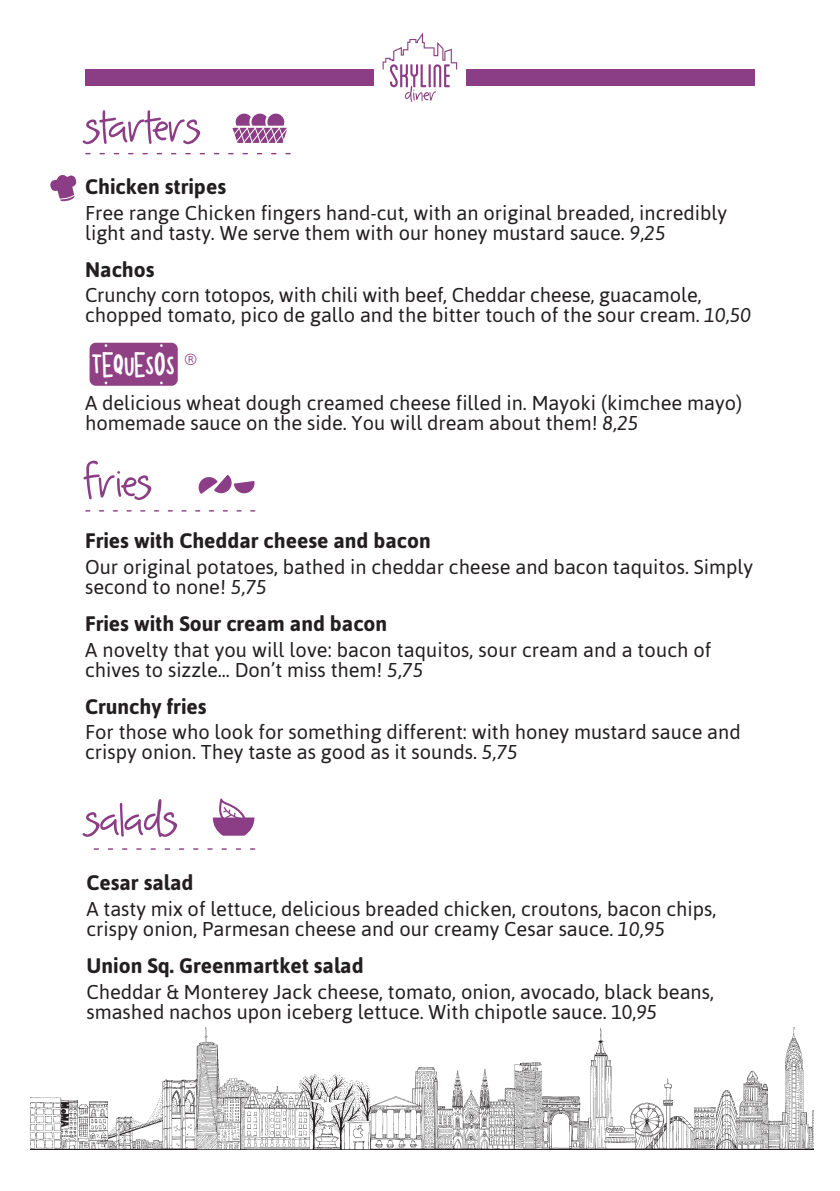
<style>
.page{position:relative;width:840px;height:1191px;background:#fff}
.page>*{position:absolute;margin:0;border:0;box-sizing:border-box;transform-origin:0 0}
.Titulos{font:64px "somethinginyoureyes";color:#8b3e85}
.t1{font:36.6px "MORGENTA";color:#fff;scale:.96 1}
.t2{font:28.4px "MORGENTA";color:#fff;scale:.96 1}
.Platos{font:700 21px "Asap";color:#231f20}
.Descripcion{font:20px/20px "Asap";color:#231f20}
.Ingredientes-salsas{font:16px "Asap";color:#904185}
.s1{font-style:italic}
.s2{font-size:36.2px}
</style>
<div class="page">
<svg style="left:86px;top:153px;width:204px;height:1px"></svg>
<div style="left:234px;top:112px;width:19px;height:19px;background:#8b3e85;border-radius:50%"></div>
<div style="left:233px;top:111px;width:21px;height:21px;border:2px solid #fff;border-radius:50%"></div>
<div style="left:250px;top:112px;width:19px;height:19px;background:#8b3e85;border-radius:50%"></div>
<div style="left:249px;top:111px;width:21px;height:21px;border:2px solid #fff;border-radius:50%"></div>
<div style="left:266px;top:112px;width:19px;height:19px;background:#8b3e85;border-radius:50%"></div>
<div style="left:265px;top:111px;width:21px;height:21px;border:2px solid #fff;border-radius:50%"></div>
<svg style="left:232px;top:124px;width:56px;height:19px"></svg>
<div style="left:85px;top:69px;width:288px;height:17px;background:#8b3e85"></div>
<div style="left:466px;top:69px;width:288px;height:17px;background:#8b3e85"></div>
<svg style="left:382px;top:32px;width:75px;height:70px"></svg>
<svg style="left:86px;top:510px;width:168px;height:1px"></svg>
<img style="left:30px;top:1027px;width:782px;height:122px">
<svg style="left:198px;top:475px;width:57px;height:19px"></svg>
<svg style="left:50px;top:175px;width:27px;height:26px"></svg>
<div style="left:89px;top:343px;width:89px;height:43px;background:#904186;border-radius:6px"></div>
<svg style="left:94px;top:848px;width:160px;height:1px"></svg>
<svg style="left:213px;top:798px;width:41px;height:37px"></svg>
<p class="Titulos" style="left:85px;top:104px;width:117px">starters</p>
<p class="Platos" style="left:85px;top:174px;width:142px">Chicken stripes</p>
<p class="Descripcion" style="left:85px;top:202px;width:643px">Free range Chicken fingers hand-cut, with an original breaded, incredibly light and tasty. We serve them with our honey mustard sauce. <span class="s1">9,25</span></p>
<p class="Platos" style="left:85px;top:257px;width:71px">Nachos</p>
<p class="Descripcion" style="left:85px;top:285px;width:667px">Crunchy corn totopos, with chili with beef, Cheddar cheese, guacamole, chopped tomato, pico de gallo and the bitter touch of the sour cream. <span class="s1">10,50</span></p>
<p class="t2" style="left:92px;top:347px;width:87px">TE UES S</p>
<p class="t1" style="left:114px;top:348px;width:56px">Q <span class="s2">O</span></p>
<p class="Ingredientes-salsas" style="left:185px;top:350px;width:13px">®</p>
<p class="Descripcion" style="left:85px;top:393px;width:658px">A delicious wheat dough creamed cheese filled in. Mayoki (kimchee mayo) homemade sauce on the side. You will dream about them! <span class="s1">8,25</span></p>
<p class="Titulos" style="left:85px;top:459px;width:68px">fries</p>
<p class="Platos" style="left:85px;top:528px;width:347px">Fries with Cheddar cheese and bacon</p>
<p class="Descripcion" style="left:85px;top:557px;width:669px">Our original potatoes, bathed in cheddar cheese and bacon taquitos. Simply second to none! <span class="s1">5,75</span></p>
<p class="Platos" style="left:85px;top:611px;width:303px">Fries with Sour cream and bacon</p>
<p class="Descripcion" style="left:85px;top:639px;width:627px">A novelty that you will love: bacon taquitos, sour cream and a touch of chives to sizzle... Don’t miss them! <span class="s1">5,75</span></p>
<p class="Platos" style="left:85px;top:694px;width:123px">Crunchy fries</p>
<p class="Descripcion" style="left:85px;top:722px;width:656px">For those who look for something different: with honey mustard sauce and crispy onion. They taste as good as it sounds. <span class="s1">5,75</span></p>
<p class="Titulos" style="left:85px;top:796px;width:94px">salads</p>
<p class="Platos" style="left:86px;top:870px;width:108px">Cesar salad</p>
<p class="Descripcion" style="left:86px;top:898px;width:631px">A tasty mix of lettuce, delicious breaded chicken, croutons, bacon chips, crispy onion, Parmesan cheese and our creamy Cesar sauce. <span class="s1">10,95</span></p>
<p class="Platos" style="left:86px;top:953px;width:278px">Union Sq. Greenmartket salad</p>
<p class="Descripcion" style="left:86px;top:981px;width:628px">Cheddar &amp; Monterey Jack cheese, tomato, onion, avocado, black beans, smashed nachos upon iceberg lettuce. With chipotle sauce. 10,<span class="s1">95</span></p>
</div>
